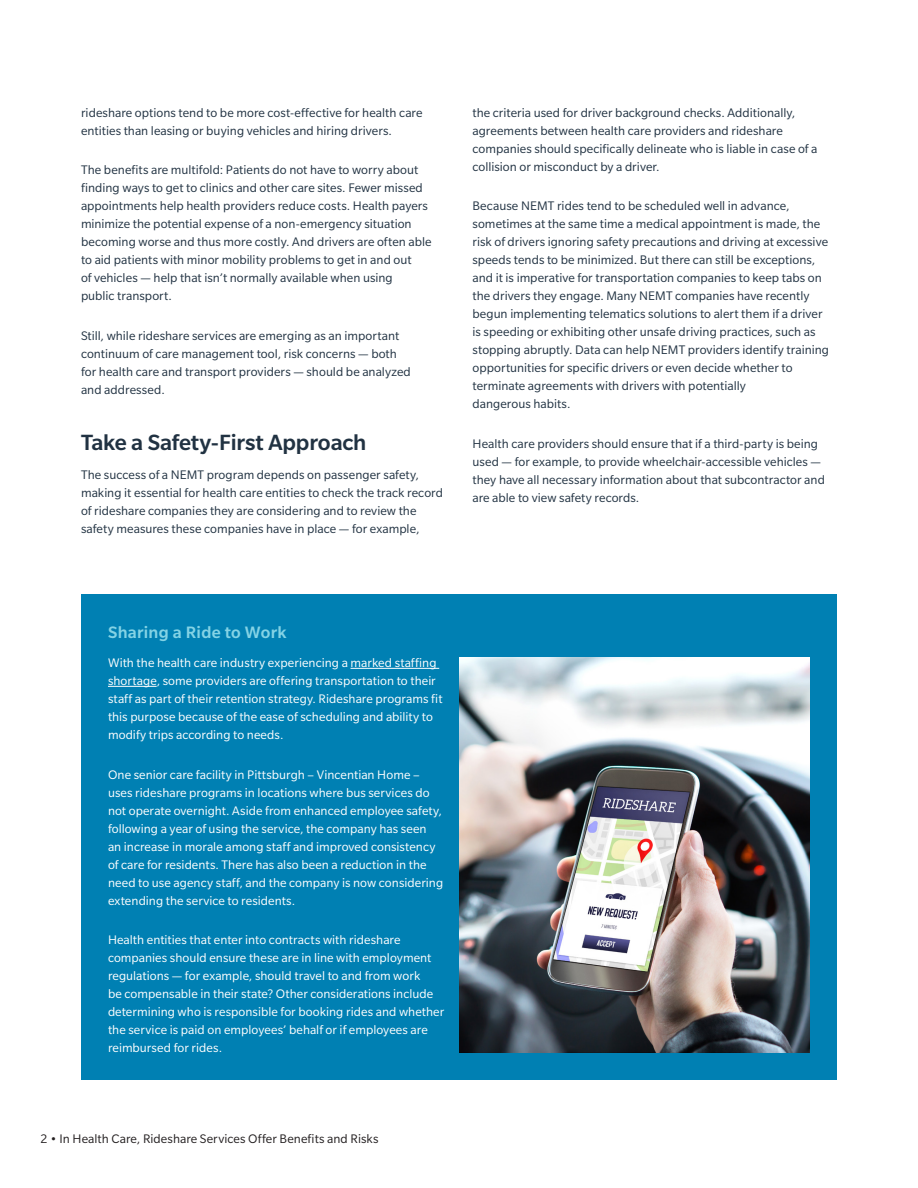
<style>
.page{position:relative;width:918px;height:1188px;background:#fff}
.page>*{position:absolute;margin:0;border:0;box-sizing:border-box;transform-origin:0 0}
.Body_Subhead_2_16_16{font:500 24px "Slate Pro";letter-spacing:-.005em;color:#213242}
.Body_Subhead_3_12_14{font:500 18px "Slate Pro";letter-spacing:.015em;color:#84d3e5}
.Body_Text_9_12{font:13.5px/18px "Slate Pro";letter-spacing:.005em;color:#213242}
.Sidebar_Text_9_12{font:13.5px/18px "Slate Pro";letter-spacing:.005em;color:#fff}
.Page_Folio_Left_9_12{font:13.5px "Slate Pro";letter-spacing:.005em;color:#231f20}
</style>
<div class="page">
<div style="left:81px;top:594px;width:756px;height:486px;background:#0080b3"></div>
<hr style="left:351px;top:668px;width:88px;height:1px;background:#fff">
<hr style="left:108px;top:686px;width:49px;height:1px;background:#fff">
<img style="left:459px;top:658px;width:351px;height:395px">
<p class="Body_Text_9_12" style="left:81px;top:104px;width:343px">rideshare options tend to be more cost-effective for health care entities than leasing or buying vehicles and hiring drivers.</p>
<p class="Body_Text_9_12" style="left:81px;top:161px;width:352px">The benefits are multifold: Patients do not have to worry about finding ways to get to clinics and other care sites. Fewer missed appointments help health providers reduce costs. Health payers minimize the potential expense of a non-emergency situation becoming worse and thus more costly. And drivers are often able to aid patients with minor mobility problems to get in and out<br>of vehicles — help that isn’t normally available when using<br>public transport.</p>
<p class="Body_Text_9_12" style="left:81px;top:327px;width:331px">Still, while rideshare services are emerging as an important continuum of care management tool, risk concerns — both for health care and transport providers — should be analyzed and addressed.</p>
<p class="Body_Subhead_2_16_16" style="left:81px;top:429px;width:287px">Take a Safety-First Approach</p>
<p class="Body_Text_9_12" style="left:81px;top:465px;width:364px">The success of a NEMT program depends on passenger safety, making it essential for health care entities to check the track record of rideshare companies they are considering and to review the safety measures these companies have in place — for example,</p>
<p class="Body_Text_9_12" style="left:472px;top:104px;width:346px">the criteria used for driver background checks. Additionally, agreements between health care providers and rideshare companies should specifically delineate who is liable in case of a collision or misconduct by a driver.</p>
<p class="Body_Text_9_12" style="left:472px;top:197px;width:358px">Because NEMT rides tend to be scheduled well in advance, sometimes at the same time a medical appointment is made, the risk of drivers ignoring safety precautions and driving at excessive speeds tends to be minimized. But there can still be exceptions, and it is imperative for transportation companies to keep tabs on the drivers they engage. Many NEMT companies have recently begun implementing telematics solutions to alert them if a driver is speeding or exhibiting other unsafe driving practices, such as stopping abruptly. Data can help NEMT providers identify training opportunities for specific drivers or even decide whether to terminate agreements with drivers with potentially<br>dangerous habits.</p>
<p class="Body_Text_9_12" style="left:472px;top:435px;width:354px">Health care providers should ensure that if a third-party is being used — for example, to provide wheelchair-accessible vehicles — they have all necessary information about that subcontractor and are able to view safety records.</p>
<p class="Body_Subhead_3_12_14" style="left:108px;top:623px;width:180px">Sharing a Ride to Work</p>
<p class="Sidebar_Text_9_12" style="left:108px;top:654px;width:336px">With the health care industry experiencing a marked staffing shortage, some providers are offering transportation to their staff as part of their retention strategy. Rideshare programs fit this purpose because of the ease of scheduling and ability to modify trips according to needs.</p>
<p class="Sidebar_Text_9_12" style="left:108px;top:765px;width:337px">One senior care facility in Pittsburgh – Vincentian Home – uses rideshare programs in locations where bus services do not operate overnight. Aside from enhanced employee safety, following a year of using the service, the company has seen an increase in morale among staff and improved consistency of care for residents. There has also been a reduction in the need to use agency staff, and the company is now considering extending the service to residents.</p>
<p class="Sidebar_Text_9_12" style="left:108px;top:931px;width:338px">Health entities that enter into contracts with rideshare companies should ensure these are in line with employment regulations — for example, should travel to and from work<br>be compensable in their state? Other considerations include determining who is responsible for booking rides and whether the service is paid on employees’ behalf or if employees are reimbursed for rides.</p>
<p class="Page_Folio_Left_9_12" style="left:40px;top:1132px;width:339px">2 • In Health Care, Rideshare Services Offer Benefits and Risks</p>
</div>
